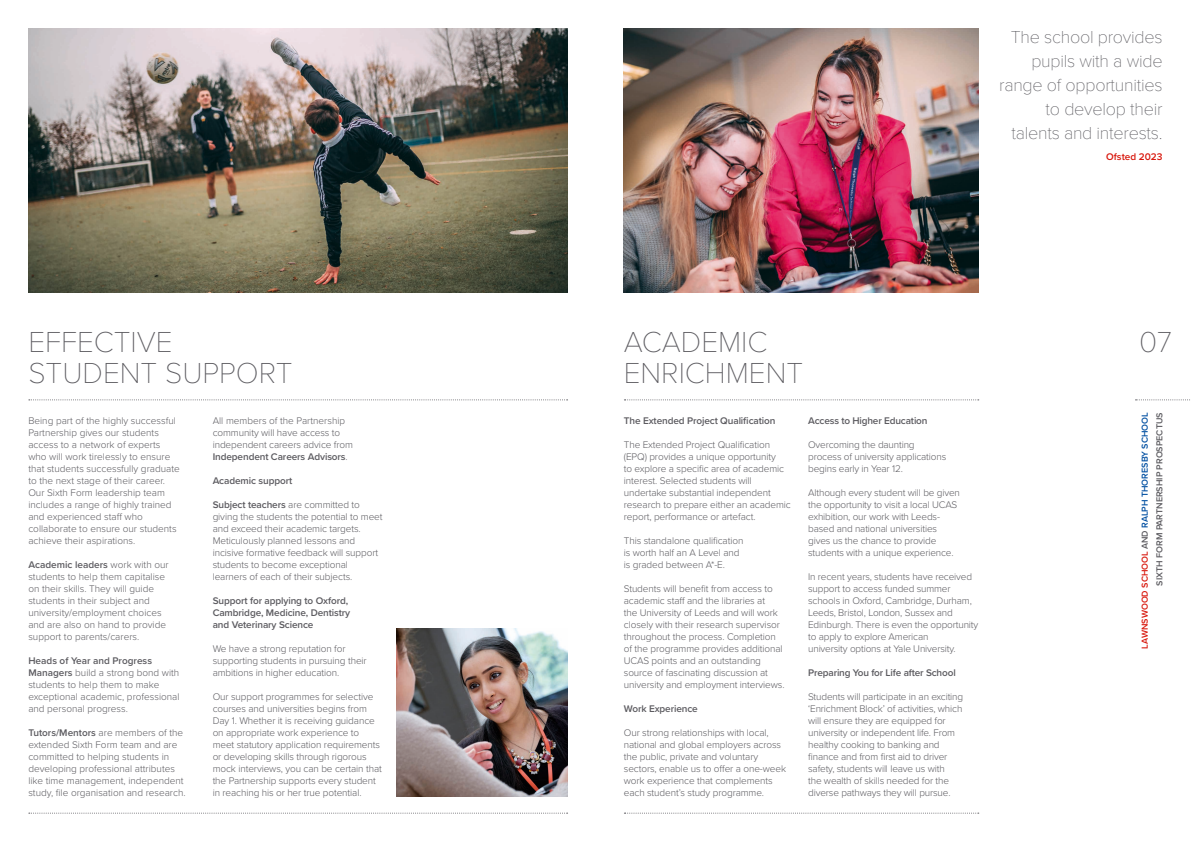
<style>
.page{position:relative;width:1191px;height:842px;background:#fff}
.page>*{position:absolute;margin:0;border:0;box-sizing:border-box;transform-origin:0 0}
.t1{font:100 30px/31px "Proxima Nova T";color:#5c5b60}
.t2{font:100 18px/24px "Proxima Nova T";letter-spacing:-.015em;color:#5c5b60;text-align:right}
.t3{font:300 10px/12px "Proxima Nova";letter-spacing:-.01em;color:#5c5b60}
.t4{font:600 10px/12px "Proxima Nova";letter-spacing:-.01em;color:#5c5b60}
.t5{font:600 10px "Proxima Nova";color:#d8170c}
.t6{font:600 9px/14.8px "Proxima Nova";color:#5c5b60;text-align:right}
.s1{font-weight:600}
.s2{color:#d8170c}
.s3{color:#004fa1}
</style>
<div class="page">
<img style="left:624px;top:28px;width:354px;height:264px">
<svg style="left:29px;top:399px;width:538px;height:1px"></svg>
<svg style="left:624px;top:399px;width:354px;height:1px"></svg>
<img style="left:28px;top:28px;width:539px;height:264px">
<svg style="left:29px;top:813px;width:538px;height:1px"></svg>
<svg style="left:624px;top:813px;width:354px;height:1px"></svg>
<svg style="left:1135px;top:399px;width:55px;height:1px"></svg>
<img style="left:397px;top:628px;width:170px;height:168px">
<h2 class="t2" style="left:999px;top:23px;width:165px">The school provides pupils with a wide range of opportunities to develop their talents and interests.</h2>
<p class="t5" style="left:1106px;top:150px;width:58px">Ofsted 2023</p>
<h1 class="t1" style="left:28px;top:325px;width:266px">EFFECTIVE<br>STUDENT SUPPORT</h1>
<h1 class="t1" style="left:624px;top:325px;width:181px">ACADEMIC<br>ENRICHMENT</h1>
<h1 class="t1" style="left:1139px;top:325px;width:34px">07</h1>
<p class="t3" style="left:28px;top:414px;width:153px">Being part of the highly successful<br>Partnership gives our students access to a network of experts who will work tirelessly to ensure that students successfully graduate to the next stage of their career.<br>Our Sixth Form leadership team includes a range of highly trained and experienced staff who collaborate to ensure our students achieve their aspirations.</p>
<p class="t3" style="left:28px;top:558px;width:142px"><span class="s1">Academic leaders</span> work with our students to help them capitalise on their skills. They will guide students in their subject and university/employment choices and are also on hand to provide support to parents/carers.</p>
<p class="t3" style="left:28px;top:654px;width:153px"><span class="s1">Heads of Year and Progress<br>Managers</span> build a strong bond with students to help them to make exceptional academic, professional and personal progress.</p>
<p class="t3" style="left:28px;top:726px;width:159px"><span class="s1">Tutors/Mentors</span> are members of the extended Sixth Form team and are committed to helping students in developing professional attributes like time management, independent study, file organisation and research.</p>
<p class="t3" style="left:213px;top:414px;width:142px">All members of the Partnership community will have access to independent careers advice from<br><span class="s1">Independent Careers Advisors</span>.</p>
<p class="t4" style="left:213px;top:475px;width:81px">Academic support</p>
<p class="t3" style="left:213px;top:498px;width:171px"><span class="s1">Subject teachers</span> are committed to giving the students the potential to meet and exceed their academic targets.<br>Meticulously planned lessons and incisive formative feedback will support students to become exceptional learners of each of their subjects.</p>
<p class="t4" style="left:213px;top:595px;width:139px">Support for applying to Oxford,<br>Cambridge, Medicine, Dentistry and Veterinary Science</p>
<p class="t3" style="left:213px;top:642px;width:156px">We have a strong reputation for supporting students in pursuing their ambitions in higher education.</p>
<p class="t3" style="left:213px;top:690px;width:171px">Our support programmes for selective courses and universities begins from Day 1. Whether it is receiving guidance on appropriate work experience to meet statutory application requirements or developing skills through rigorous mock interviews, you can be certain that the Partnership supports every student in reaching his or her true potential.</p>
<p class="t4" style="left:624px;top:415px;width:153px">The Extended Project Qualification</p>
<p class="t3" style="left:624px;top:438px;width:168px">The Extended Project Qualification (EPQ) provides a unique opportunity<br>to explore a specific area of academic interest. Selected students will undertake substantial independent research to prepare either an academic report, performance or artefact.</p>
<p class="t3" style="left:624px;top:534px;width:121px">This standalone qualification is worth half an A Level and is graded between A*-E.</p>
<p class="t3" style="left:624px;top:582px;width:162px">Students will benefit from access to academic staff and the libraries at<br>the University of Leeds and will work closely with their research supervisor throughout the process. Completion of the programme provides additional UCAS points and an outstanding source of fascinating discussion at university and employment interviews.</p>
<p class="t4" style="left:624px;top:703px;width:76px">Work Experience</p>
<p class="t3" style="left:624px;top:726px;width:164px">Our strong relationships with local, national and global employers across the public, private and voluntary sectors, enable us to offer a one-week work experience that complements each student’s study programme.</p>
<p class="t4" style="left:808px;top:415px;width:121px">Access to Higher Education</p>
<p class="t3" style="left:808px;top:438px;width:140px">Overcoming the daunting process of university applications begins early in Year 12.</p>
<p class="t3" style="left:808px;top:486px;width:153px">Although every student will be given the opportunity to visit a local UCAS exhibition, our work with Leeds&shy;based and national universities gives us the chance to provide students with a unique experience.</p>
<p class="t3" style="left:808px;top:570px;width:172px">In recent years, students have received support to access funded summer schools in Oxford, Cambridge, Durham, Leeds, Bristol, London, Sussex and Edinburgh. There is even the opportunity to apply to explore American<br>university options at Yale University.</p>
<p class="t4" style="left:808px;top:667px;width:149px">Preparing You for Life after School</p>
<p class="t3" style="left:808px;top:690px;width:157px">Students will participate in an exciting ‘Enrichment Block’ of activities, which will ensure they are equipped for university or independent life. From healthy cooking to banking and finance and from first aid to driver safety, students will leave us with<br>the wealth of skills needed for the diverse pathways they will pursue.</p>
<p class="t6" style="left:1137px;top:648px;width:238px;rotate:-90deg"><span class="s2">LAWNSWOOD SCHOOL</span> AND <span class="s3">RALPH THORESBY SCHOOL<br></span>SIXTH FORM PARTNERSHIP PROSPECTUS</p>
</div>
